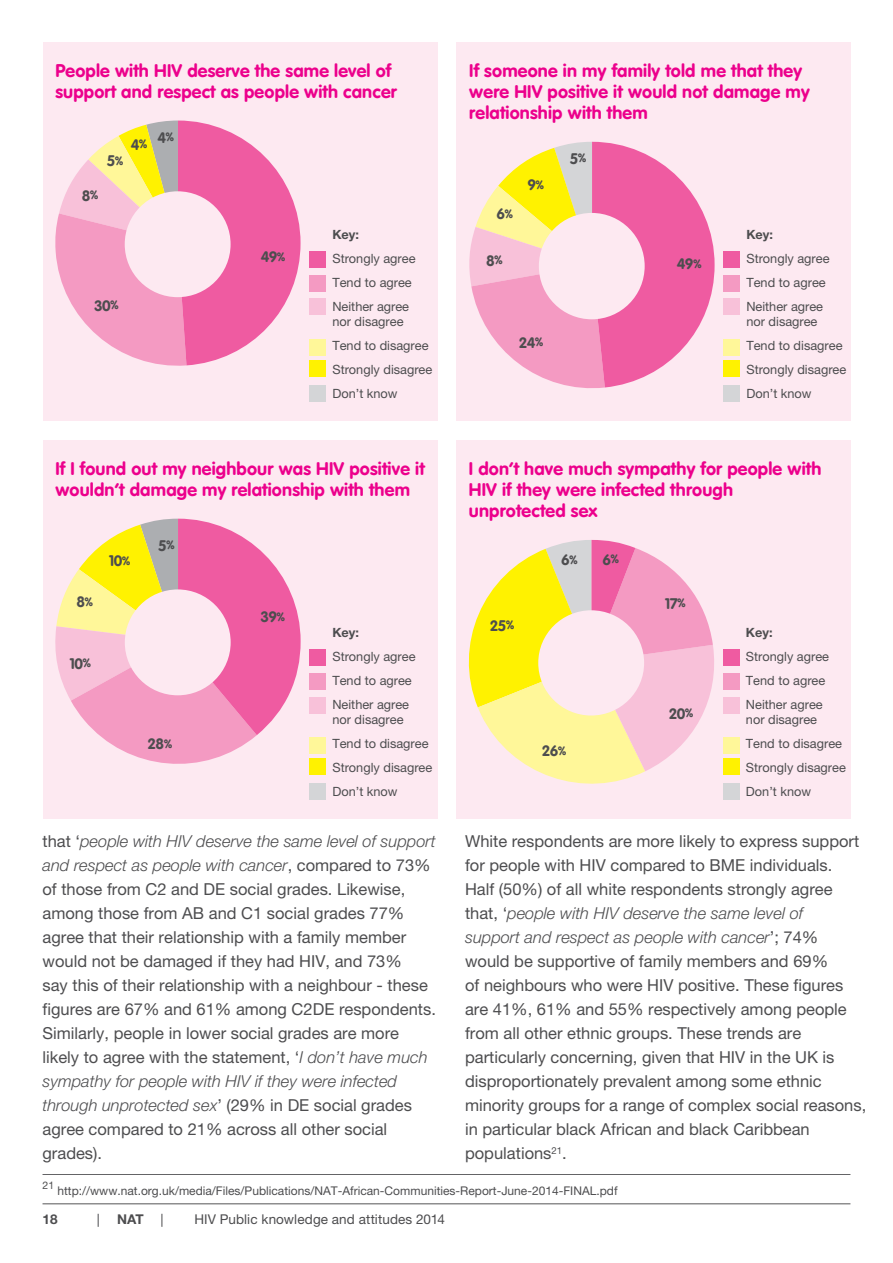
<style>
.page{position:relative;width:893px;height:1263px;background:#fff}
.page>*{position:absolute;margin:0;border:0;box-sizing:border-box;transform-origin:0 0}
.t1{font:18px/21px "VAG Rounded Bold";letter-spacing:.01em;color:#ec008c}
.t2{font:16.5px/24px "Helvetica Neue LT Std";color:#4d4d4f}
.t3{font:15px "VAG Rounded Bold";letter-spacing:-.04em;color:#4d4d4f}
.t4{font:13.5px "Helvetica Neue LT Std";letter-spacing:.01em;color:#4d4d4f}
.t5{font:700 13.5px "Helvetica Neue LT Std";color:#4d4d4f}
.t6{font:12.75px/24px "Helvetica Neue LT Std";color:#4d4d4f}
.t7{font:700 12.75px "Helvetica Neue LT Std";color:#4d4d4f}
.t8{font:12px "Helvetica Neue LT Std";color:#4d4d4f}
.t9{font:10.5px "Helvetica Neue LT Std";color:#4d4d4f}
.s1{font-size:12px}
.s2{font-weight:300;font-style:italic}
</style>
<div class="page">
<svg style="left:162px;top:1214px;width:1px;height:13px"></svg>
<svg style="left:98px;top:1214px;width:1px;height:13px"></svg>
<hr style="left:43px;top:1203px;width:807px;height:1px;background:#4d4d4f">
<hr style="left:43px;top:1174px;width:807px;height:1px;background:#4d4d4f">
<div style="left:456px;top:441px;width:395px;height:378px;background:#fde9f1"></div>
<svg style="left:468px;top:540px;width:246px;height:244px"></svg>
<div style="left:538px;top:610px;width:106px;height:105px;background:#fde9f1;border-radius:50%"></div>
<div style="left:456px;top:43px;width:395px;height:378px;background:#fde9f1"></div>
<svg style="left:469px;top:142px;width:246px;height:247px"></svg>
<div style="left:539px;top:213px;width:106px;height:106px;background:#fde9f1;border-radius:50%"></div>
<div style="left:723px;top:251px;width:17px;height:17px;background:#ef5ba1"></div>
<div style="left:723px;top:299px;width:17px;height:16px;background:#f8c1d9"></div>
<div style="left:723px;top:339px;width:17px;height:16px;background:#fff799"></div>
<div style="left:723px;top:360px;width:17px;height:17px;background:#fff200"></div>
<div style="left:723px;top:385px;width:17px;height:17px;background:#d4d5d7"></div>
<div style="left:723px;top:275px;width:17px;height:17px;background:#f49ac2"></div>
<div style="left:723px;top:650px;width:16px;height:16px;background:#ef5ba1"></div>
<div style="left:723px;top:697px;width:16px;height:16px;background:#f8c1d9"></div>
<div style="left:723px;top:737px;width:16px;height:16px;background:#fff799"></div>
<div style="left:723px;top:758px;width:16px;height:17px;background:#fff200"></div>
<div style="left:723px;top:783px;width:16px;height:17px;background:#d4d5d7"></div>
<div style="left:723px;top:673px;width:16px;height:17px;background:#f49ac2"></div>
<div style="left:43px;top:441px;width:394px;height:378px;background:#fde9f1"></div>
<svg style="left:55px;top:519px;width:246px;height:245px"></svg>
<div style="left:125px;top:589px;width:106px;height:106px;background:#fde9f1;border-radius:50%"></div>
<div style="left:309px;top:650px;width:17px;height:16px;background:#ef5ba1"></div>
<div style="left:309px;top:697px;width:17px;height:16px;background:#f8c1d9"></div>
<div style="left:309px;top:737px;width:17px;height:16px;background:#fff799"></div>
<div style="left:309px;top:758px;width:17px;height:17px;background:#fff200"></div>
<div style="left:309px;top:783px;width:17px;height:17px;background:#d4d5d7"></div>
<div style="left:309px;top:673px;width:17px;height:17px;background:#f49ac2"></div>
<div style="left:43px;top:43px;width:394px;height:378px;background:#fde9f1"></div>
<svg style="left:55px;top:121px;width:246px;height:245px"></svg>
<div style="left:125px;top:191px;width:106px;height:106px;background:#fde9f1;border-radius:50%"></div>
<div style="left:309px;top:251px;width:17px;height:17px;background:#ef5ba1"></div>
<div style="left:309px;top:299px;width:17px;height:16px;background:#f8c1d9"></div>
<div style="left:309px;top:339px;width:17px;height:16px;background:#fff799"></div>
<div style="left:309px;top:360px;width:17px;height:17px;background:#fff200"></div>
<div style="left:309px;top:385px;width:17px;height:17px;background:#d4d5d7"></div>
<div style="left:309px;top:275px;width:17px;height:17px;background:#f49ac2"></div>
<p class="t1" style="left:55px;top:60px;width:343px">People with HIV deserve the same level of support and respect as people with cancer</p>
<p class="t3" style="left:107px;top:152px;width:18px">5<span class="s1">%</span></p>
<p class="t3" style="left:131px;top:136px;width:18px">4<span class="s1">%</span></p>
<p class="t3" style="left:82px;top:187px;width:18px">8<span class="s1">%</span></p>
<p class="t3" style="left:157px;top:129px;width:18px">4<span class="s1">%</span></p>
<p class="t3" style="left:94px;top:297px;width:26px">30<span class="s1">%</span></p>
<p class="t3" style="left:261px;top:248px;width:26px">49<span class="s1">%</span></p>
<p class="t7" style="left:332px;top:226px;width:28px">Key:</p>
<p class="t6" style="left:332px;top:246px;width:85px">Strongly agree<br>Tend to agree<br>Neither agree</p>
<p class="t6" style="left:332px;top:309px;width:101px">nor disagree<br>Tend to disagree<br>Strongly disagree<br>Don’t know</p>
<p class="t1" style="left:55px;top:458px;width:371px">If I found out my neighbour was HIV positive it wouldn’t damage my relationship with them</p>
<p class="t3" style="left:76px;top:593px;width:18px">8<span class="s1">%</span></p>
<p class="t3" style="left:109px;top:552px;width:23px">10<span class="s1">%</span></p>
<p class="t3" style="left:70px;top:655px;width:23px">10<span class="s1">%</span></p>
<p class="t3" style="left:158px;top:537px;width:18px">5<span class="s1">%</span></p>
<p class="t3" style="left:148px;top:735px;width:26px">28<span class="s1">%</span></p>
<p class="t3" style="left:261px;top:608px;width:26px">39<span class="s1">%</span></p>
<p class="t7" style="left:332px;top:624px;width:28px">Key:</p>
<p class="t6" style="left:332px;top:644px;width:85px">Strongly agree<br>Tend to agree<br>Neither agree</p>
<p class="t6" style="left:332px;top:707px;width:101px">nor disagree<br>Tend to disagree<br>Strongly disagree<br>Don’t know</p>
<p class="t1" style="left:469px;top:60px;width:342px">If someone in my family told me that they were HIV positive it would not damage my relationship with them</p>
<p class="t3" style="left:496px;top:205px;width:18px">6<span class="s1">%</span></p>
<p class="t3" style="left:528px;top:176px;width:18px">9<span class="s1">%</span></p>
<p class="t3" style="left:570px;top:150px;width:18px">5<span class="s1">%</span></p>
<p class="t3" style="left:486px;top:251px;width:18px">8<span class="s1">%</span></p>
<p class="t3" style="left:677px;top:255px;width:26px">49<span class="s1">%</span></p>
<p class="t3" style="left:519px;top:334px;width:26px">24<span class="s1">%</span></p>
<p class="t7" style="left:746px;top:226px;width:28px">Key:</p>
<p class="t6" style="left:746px;top:246px;width:85px">Strongly agree<br>Tend to agree<br>Neither agree</p>
<p class="t6" style="left:746px;top:309px;width:101px">nor disagree<br>Tend to disagree<br>Strongly disagree<br>Don’t know</p>
<p class="t1" style="left:469px;top:458px;width:354px">I don’t have much sympathy for people with<br>HIV if they were infected through unprotected sex</p>
<p class="t3" style="left:490px;top:616px;width:26px">25<span class="s1">%</span></p>
<p class="t3" style="left:561px;top:551px;width:18px">6<span class="s1">%</span></p>
<p class="t3" style="left:602px;top:551px;width:18px">6<span class="s1">%</span></p>
<p class="t3" style="left:542px;top:742px;width:26px">26<span class="s1">%</span></p>
<p class="t3" style="left:665px;top:595px;width:23px">17<span class="s1">%</span></p>
<p class="t3" style="left:669px;top:705px;width:26px">20<span class="s1">%</span></p>
<p class="t7" style="left:746px;top:624px;width:28px">Key:</p>
<p class="t6" style="left:746px;top:644px;width:85px">Strongly agree<br>Tend to agree<br>Neither agree</p>
<p class="t6" style="left:746px;top:707px;width:101px">nor disagree<br>Tend to disagree<br>Strongly disagree<br>Don’t know</p>
<p class="t2" style="left:43px;top:829px;width:395px">that ‘<span class="s2">people with HIV deserve the same level of support and respect as people with cancer</span>, compared to 73% of those from C2 and DE social grades. Likewise, among those from AB and C1 social grades 77% agree that their relationship with a family member would not be damaged if they had HIV, and 73%<br>say this of their relationship with a neighbour - these figures are 67% and 61% among C2DE respondents.<br>Similarly, people in lower social grades are more likely to agree with the statement, ‘<span class="s2">I don’t have much sympathy for people with HIV if they were infected through unprotected sex</span>’ (29% in DE social grades agree compared to 21% across all other social grades).</p>
<p class="t2" style="left:465px;top:829px;width:403px">White respondents are more likely to express support for people with HIV compared to BME individuals.<br>Half (50%) of all white respondents strongly agree that, ‘<span class="s2">people with HIV deserve the same level of<br>support and respect as people with cancer</span>’; 74% would be supportive of family members and 69%<br>of neighbours who were HIV positive. These figures are 41%, 61% and 55% respectively among people from all other ethnic groups. These trends are particularly concerning, given that HIV in the UK is disproportionately prevalent among some ethnic minority groups for a range of complex social reasons, in particular black African and black Caribbean populations<sup>21</sup>.</p>
<p class="t9" style="left:43px;top:1179px;width:13px">21</p>
<p class="t8" style="left:58px;top:1184px;width:562px">http://www.nat.org.uk/media/Files/Publications/NAT-African-Communities-Report-June-2014-FINAL.pdf</p>
<p class="t5" style="left:43px;top:1211px;width:17px">18</p>
<p class="t5" style="left:117px;top:1211px;width:28px">NAT</p>
<p class="t4" style="left:194px;top:1211px;width:252px">HIV Public knowledge and attitudes 2014</p>
</div>
